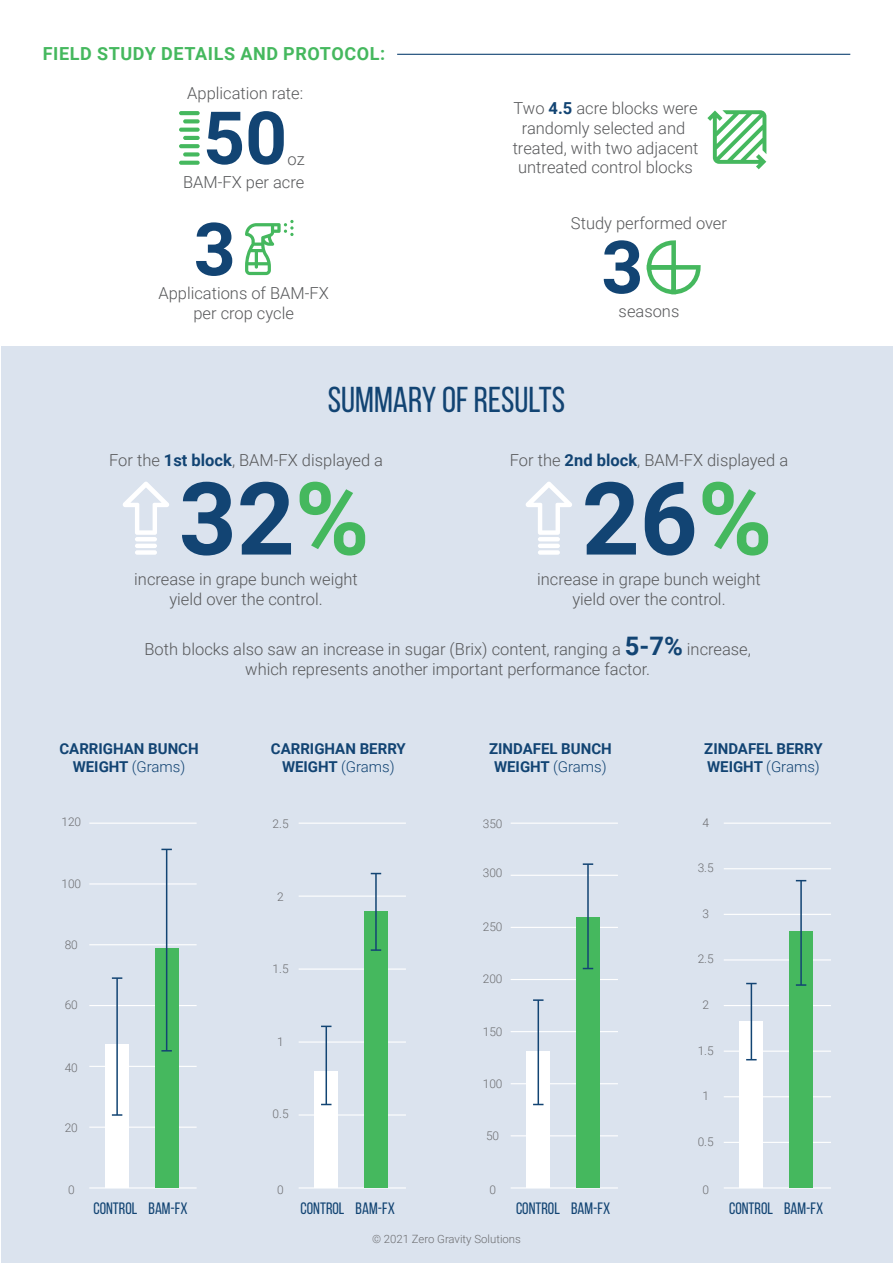
<style>
.page{position:relative;width:893px;height:1263px;background:#fff}
.page>*{position:absolute;margin:0;border:0;box-sizing:border-box;transform-origin:0 0}
.t1{font:700 101.1px "Roboto";color:#124473}
.t2{font:700 73.35px "Roboto";color:#124473}
.t3{font:36px "Bebas Neue";color:#124473}
.t4{font:700 18px "Roboto";letter-spacing:.035em;color:#45b85e}
.t5{font:300 16.5px/19.8px "Roboto";color:#57585a;text-align:center}
.t6{font:16.5px "Bebas Neue";color:#124473}
.t7{font:700 15px/18px "Roboto";color:#124473;text-align:center}
.t8{font:300 12px "Roboto";color:#6c6d70}
.t9{font:300 11.4px "Roboto";color:#6c6d70}
.s1{font-weight:700;color:#124473}
.s2{color:#45b85e}
.s3{font-weight:700;font-size:25.5px;color:#124473}
.s4{font-weight:300}
</style>
<div class="page">
<div style="left:1px;top:347px;width:892px;height:916px;background:#dbe3ee"></div>
<hr style="left:89px;top:1187px;width:108px;height:1px;background:#fff">
<hr style="left:89px;top:1066px;width:108px;height:1px;background:#fff">
<hr style="left:89px;top:944px;width:108px;height:1px;background:#fff">
<hr style="left:89px;top:822px;width:108px;height:2px;background:#fff">
<hr style="left:89px;top:1126px;width:108px;height:2px;background:#fff">
<hr style="left:89px;top:1005px;width:108px;height:1px;background:#fff">
<hr style="left:89px;top:883px;width:108px;height:1px;background:#fff">
<div style="left:155px;top:949px;width:23px;height:239px;background:#45b85e"></div>
<div style="left:105px;top:1044px;width:23px;height:144px;background:#fff"></div>
<hr style="left:299px;top:1187px;width:107px;height:1px;background:#fff">
<hr style="left:299px;top:1041px;width:107px;height:1px;background:#fff">
<hr style="left:299px;top:895px;width:107px;height:2px;background:#fff">
<hr style="left:299px;top:822px;width:107px;height:2px;background:#fff">
<hr style="left:299px;top:1114px;width:107px;height:1px;background:#fff">
<hr style="left:299px;top:968px;width:107px;height:2px;background:#fff">
<div style="left:364px;top:911px;width:23px;height:277px;background:#45b85e"></div>
<div style="left:315px;top:1072px;width:23px;height:116px;background:#fff"></div>
<hr style="left:511px;top:1187px;width:107px;height:1px;background:#fff">
<hr style="left:511px;top:1083px;width:107px;height:1px;background:#fff">
<hr style="left:511px;top:979px;width:107px;height:1px;background:#fff">
<hr style="left:511px;top:875px;width:107px;height:1px;background:#fff">
<hr style="left:511px;top:1135px;width:107px;height:1px;background:#fff">
<hr style="left:511px;top:1031px;width:107px;height:1px;background:#fff">
<hr style="left:511px;top:927px;width:107px;height:1px;background:#fff">
<hr style="left:511px;top:822px;width:107px;height:2px;background:#fff">
<div style="left:576px;top:918px;width:23px;height:270px;background:#45b85e"></div>
<div style="left:527px;top:1051px;width:23px;height:137px;background:#fff"></div>
<hr style="left:724px;top:1187px;width:107px;height:1px;background:#fff">
<hr style="left:724px;top:1096px;width:107px;height:1px;background:#fff">
<hr style="left:724px;top:1005px;width:107px;height:1px;background:#fff">
<hr style="left:724px;top:914px;width:107px;height:1px;background:#fff">
<hr style="left:724px;top:822px;width:107px;height:2px;background:#fff">
<hr style="left:724px;top:1142px;width:107px;height:1px;background:#fff">
<hr style="left:724px;top:1050px;width:107px;height:2px;background:#fff">
<hr style="left:724px;top:959px;width:107px;height:1px;background:#fff">
<hr style="left:724px;top:868px;width:107px;height:1px;background:#fff">
<div style="left:789px;top:931px;width:24px;height:257px;background:#45b85e"></div>
<div style="left:740px;top:1022px;width:23px;height:166px;background:#fff"></div>
<hr style="left:397px;top:54px;width:453px;height:1px;background:#124473">
<hr style="left:179px;top:111px;width:21px;height:4px;background:#45b85e;border-radius:2px">
<svg style="left:183px;top:119px;width:17px;height:4px"></svg>
<svg style="left:179px;top:128px;width:21px;height:4px"></svg>
<hr style="left:183px;top:136px;width:17px;height:4px;background:#45b85e;border-radius:2px">
<svg style="left:179px;top:144px;width:21px;height:4px"></svg>
<div style="left:183px;top:152px;width:17px;height:5px;background:#45b85e;border-radius:2px"></div>
<svg style="left:179px;top:161px;width:21px;height:4px"></svg>
<svg style="left:646px;top:240px;width:55px;height:55px"></svg>
<svg style="left:245px;top:220px;width:49px;height:55px"></svg>
<svg style="left:707px;top:110px;width:59px;height:59px"></svg>
<svg style="left:123px;top:482px;width:46px;height:53px"></svg>
<hr style="left:135px;top:537px;width:22px;height:4px;background:#fff;border-radius:2px">
<hr style="left:135px;top:544px;width:22px;height:4px;background:#fff;border-radius:2px">
<div style="left:135px;top:550px;width:22px;height:5px;background:#fff;border-radius:2px"></div>
<svg style="left:525px;top:482px;width:47px;height:53px"></svg>
<hr style="left:538px;top:537px;width:22px;height:4px;background:#fff;border-radius:2px">
<hr style="left:538px;top:544px;width:22px;height:4px;background:#fff;border-radius:2px">
<div style="left:538px;top:550px;width:22px;height:5px;background:#fff;border-radius:2px"></div>
<svg style="left:112px;top:1114px;width:10px;height:2px"></svg>
<svg style="left:112px;top:977px;width:10px;height:2px"></svg>
<hr style="left:116px;top:978px;width:2px;height:137px;background:#124473">
<svg style="left:321px;top:1025px;width:10px;height:2px"></svg>
<hr style="left:326px;top:1026px;width:1px;height:78px;background:#124473">
<svg style="left:533px;top:999px;width:10px;height:2px"></svg>
<hr style="left:538px;top:1000px;width:1px;height:104px;background:#124473">
<svg style="left:583px;top:863px;width:10px;height:2px"></svg>
<hr style="left:587px;top:864px;width:2px;height:104px;background:#124473">
<svg style="left:796px;top:984px;width:10px;height:2px"></svg>
<hr style="left:800px;top:881px;width:2px;height:104px;background:#124473">
<hr style="left:751px;top:983px;width:1px;height:77px;background:#124473">
<svg style="left:371px;top:949px;width:10px;height:2px"></svg>
<hr style="left:375px;top:873px;width:2px;height:77px;background:#124473">
<hr style="left:166px;top:849px;width:1px;height:202px;background:#124473">
<p class="t4" style="left:43px;top:41px;width:344px">FIELD STUDY DETAILS AND PROTOCOL:</p>
<p class="t5" style="left:187px;top:83px;width:117px">Application rate:</p>
<h2 class="t2" style="left:203px;top:86px;width:86px">50</h2>
<p class="t5" style="left:183px;top:147px;width:123px;line-height:23.1px;text-align:right">oz<br>BAM-FX per acre</p>
<h2 class="t2" style="left:194px;top:198px;width:44px">3</h2>
<p class="t5" style="left:158px;top:283px;width:172px">Applications of BAM-FX per crop cycle</p>
<p class="t5" style="left:513px;top:98px;width:187px">Two <span class="s1">4.5</span> acre blocks were randomly selected and treated, with two adjacent untreated control blocks</p>
<p class="t5" style="left:571px;top:212px;width:158px">Study performed over</p>
<h2 class="t2" style="left:601px;top:216px;width:44px">3</h2>
<p class="t5" style="left:619px;top:301px;width:62px">seasons</p>
<h3 class="t3" style="left:328px;top:380px;width:239px">SUMMARY OF RESULTS</h3>
<p class="t5" style="left:109px;top:449px;width:275px">For the <span class="s1">1st block</span>, BAM-FX displayed a</p>
<p class="t5" style="left:510px;top:449px;width:280px">For the <span class="s1">2nd block</span>, BAM-FX displayed a</p>
<h1 class="t1" style="left:179px;top:448px;width:192px">32<span class="s2">%</span></h1>
<h1 class="t1" style="left:582px;top:448px;width:192px">26<span class="s2">%</span></h1>
<p class="t5" style="left:134px;top:569px;width:225px">increase in grape bunch weight yield over the control.</p>
<p class="t5" style="left:537px;top:569px;width:225px">increase in grape bunch weight yield over the control.</p>
<p class="t5" style="left:145px;top:639px;width:608px">Both blocks also saw an increase in sugar (Brix) content, ranging a <span class="s3">5-7%</span> increase, which represents another important performance factor.</p>
<p class="t7" style="left:59px;top:739px;width:141px">CARRIGHAN BUNCH<br>WEIGHT <span class="s4">(Grams)</span></p>
<p class="t8" style="left:61px;top:814px;width:21px">120</p>
<p class="t8" style="left:61px;top:875px;width:21px">100</p>
<p class="t8" style="left:65px;top:936px;width:15px">80</p>
<p class="t8" style="left:65px;top:996px;width:15px">60</p>
<p class="t8" style="left:65px;top:1059px;width:15px">40</p>
<p class="t8" style="left:65px;top:1120px;width:15px">20</p>
<p class="t8" style="left:68px;top:1181px;width:8px">0</p>
<p class="t7" style="left:271px;top:739px;width:136px">CARRIGHAN BERRY<br>WEIGHT <span class="s4">(Grams)</span></p>
<p class="t8" style="left:273px;top:815px;width:18px">2.5</p>
<p class="t8" style="left:277px;top:888px;width:8px">2</p>
<p class="t8" style="left:273px;top:960px;width:18px">1.5</p>
<p class="t8" style="left:277px;top:1034px;width:8px">1</p>
<p class="t8" style="left:273px;top:1106px;width:18px">0.5</p>
<p class="t8" style="left:277px;top:1181px;width:8px">0</p>
<p class="t7" style="left:489px;top:739px;width:124px">ZINDAFEL BUNCH<br>WEIGHT <span class="s4">(Grams)</span></p>
<p class="t8" style="left:483px;top:815px;width:21px">350</p>
<p class="t8" style="left:483px;top:864px;width:21px">300</p>
<p class="t8" style="left:483px;top:919px;width:21px">250</p>
<p class="t8" style="left:483px;top:970px;width:21px">200</p>
<p class="t8" style="left:483px;top:1023px;width:21px">150</p>
<p class="t8" style="left:483px;top:1075px;width:21px">100</p>
<p class="t8" style="left:486px;top:1127px;width:15px">50</p>
<p class="t8" style="left:489px;top:1181px;width:8px">0</p>
<p class="t7" style="left:704px;top:739px;width:120px;text-align:left">ZINDAFEL BERRY<br>WEIGHT <span class="s4">(Grams)</span></p>
<p class="t8" style="left:702px;top:814px;width:8px">4</p>
<p class="t8" style="left:698px;top:859px;width:18px">3.5</p>
<p class="t8" style="left:702px;top:905px;width:8px">3</p>
<p class="t8" style="left:698px;top:951px;width:18px">2.5</p>
<p class="t8" style="left:702px;top:996px;width:8px">2</p>
<p class="t8" style="left:698px;top:1042px;width:18px">1.5</p>
<p class="t8" style="left:702px;top:1087px;width:8px">1</p>
<p class="t8" style="left:698px;top:1133px;width:18px">0.5</p>
<p class="t8" style="left:702px;top:1181px;width:8px">0</p>
<p class="t6" style="left:94px;top:1199px;width:96px">CONTROL BAM-FX</p>
<p class="t6" style="left:301px;top:1199px;width:96px">CONTROL BAM-FX</p>
<p class="t6" style="left:516px;top:1199px;width:96px">CONTROL BAM-FX</p>
<p class="t6" style="left:729px;top:1199px;width:96px">CONTROL BAM-FX</p>
<p class="t9" style="left:372px;top:1231px;width:150px">© 2021 Zero Gravity Solutions</p>
</div>
